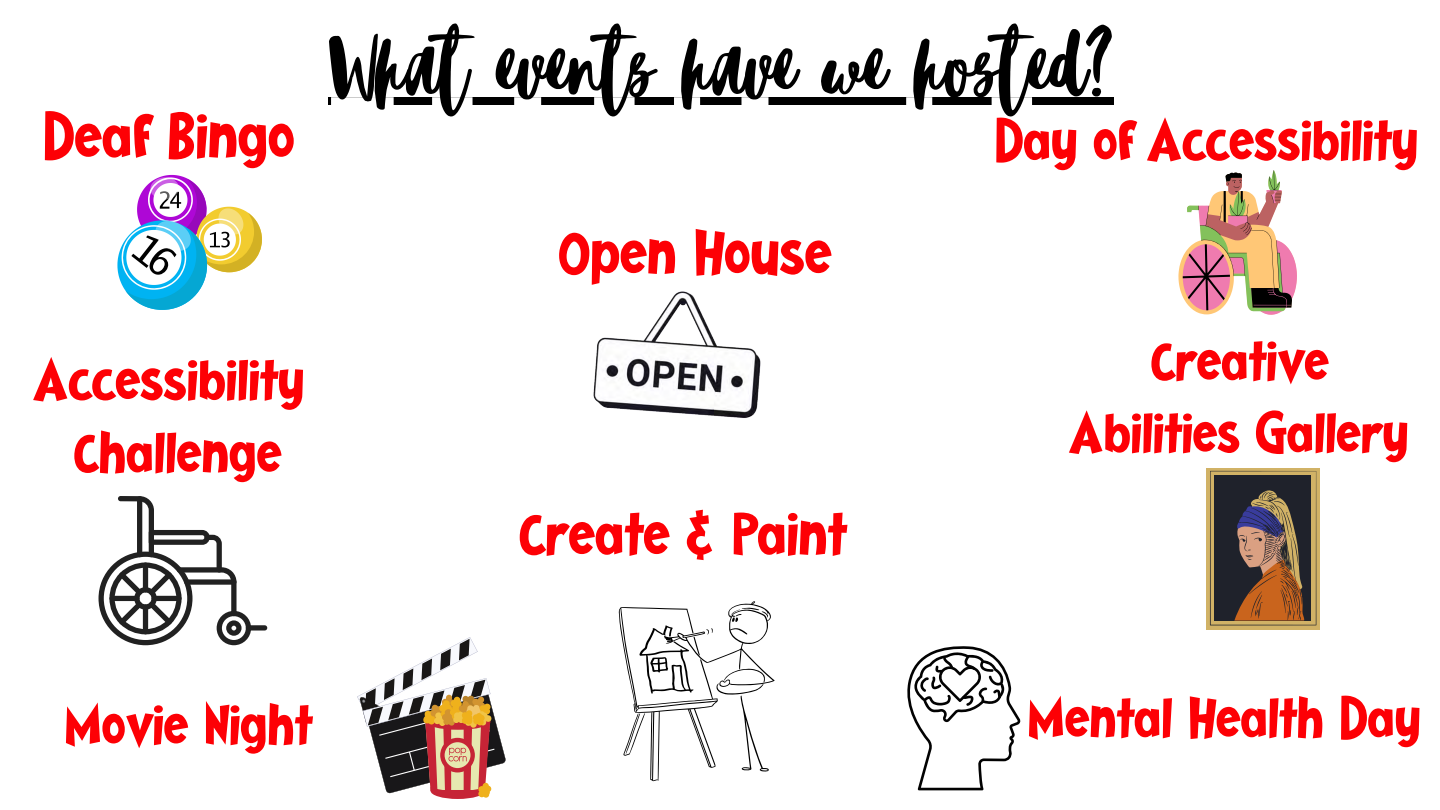
<style>
.page{position:relative;width:1440px;height:810px;background:#fff}
.page>*{position:absolute;margin:0;border:0;box-sizing:border-box;transform-origin:0 0}
.t1{font:80.5px "Blacktear Script";color:#000}
.t2{font:57.5px "Grinchmas";color:#fd0005}
.t3{font:56.5px "Grinchmas";color:#fd0005}
.t4{font:55.5px "Grinchmas";color:#fd0005}
.t5{font:52.5px/72.8px "Grinchmas";color:#fd0005;text-align:center}
.t6{font:51.5px "Grinchmas";color:#fd0005}
</style>
<div class="page">
<svg style="left:117px;top:175px;width:145px;height:135px"></svg>
<div style="left:246px;top:625px;width:21px;height:6px;background:#212121;border-radius:3px"></div>
<svg style="left:99px;top:496px;width:152px;height:149px"></svg>
<svg style="left:431px;top:783px;width:54px;height:16px"></svg>
<svg style="left:357px;top:637px;width:149px;height:161px"></svg>
<svg style="left:619px;top:601px;width:156px;height:180px"></svg>
<img style="left:593px;top:291px;width:168px;height:127px">
<svg style="left:907px;top:646px;width:113px;height:144px"></svg>
<svg style="left:1206px;top:468px;width:114px;height:162px;background:#c8aa62"></svg>
<svg style="left:1210px;top:471px;width:106px;height:154px;background:#664f3e"></svg>
<svg style="left:1178px;top:170px;width:119px;height:145px"></svg>
<svg style="left:329px;top:98px;width:785px;height:7px;fill:#000"></svg>
<h2 class="t2" style="left:43px;top:111px;width:253px">Deaf Bingo</h2>
<p class="t5" style="left:36px;top:347px;width:270px">Accessibility<br>Challenge</p>
<h1 class="t1" style="left:329px;top:18px;width:787px">What events have we hosted?</h1>
<h2 class="t5" style="left:994px;top:108px;width:425px">Day of Accessibility</h2>
<h2 class="t3" style="left:559px;top:228px;width:274px">Open House</h2>
<p class="t4" style="left:519px;top:510px;width:329px">Create &amp; Paint</p>
<p class="t6" style="left:1151px;top:339px;width:179px">Creative</p>
<h2 class="t6" style="left:1072px;top:411px;width:339px">Abilities Gallery</h2>
<p class="t6" style="left:65px;top:702px;width:249px">Movie Night</p>
<p class="t6" style="left:1028px;top:696px;width:395px">Mental Health Day</p>
</div>
